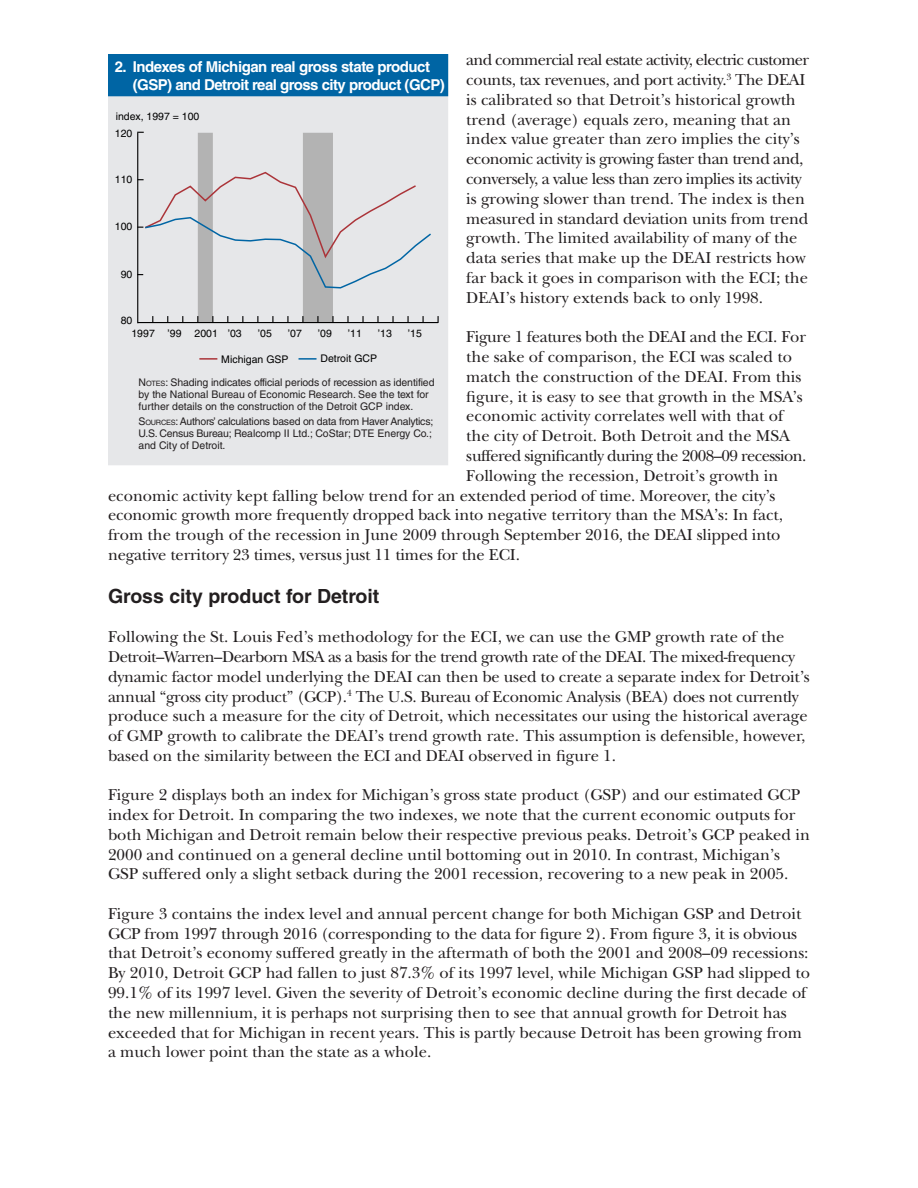
<style>
.page{position:relative;width:918px;height:1188px;background:#fff}
.page>*{position:absolute;margin:0;border:0;box-sizing:border-box;transform-origin:0 0}
.Subhead{font:700 19.5px "Helvetica LT Std";color:#231f20}
.CFL_body_text{font:16.5px/19.8px "New Baskerville Std";color:#231f20}
.CFL_body_text-2{font:16.5px "New Baskerville Std";letter-spacing:-.035em;color:#231f20}
.CFL_body_text-3{font:16.5px "New Baskerville Std";letter-spacing:-.02em;color:#231f20}
.figure_title{font:700 15px/18px "Helvetica LT Std";letter-spacing:-.035em;color:#fff}
.notes_and_sources{font:10.5px/12px "Helvetica LT Std";color:#231f20}
.t1{font:10.5px "Helvetica LT Std";color:#000}
.s1{font-style:inherit}
.s2{font-size:7.35px}
</style>
<div class="page">
<div style="left:108px;top:55px;width:340px;height:410px;background:#e6e7e9"></div>
<div style="left:109px;top:55px;width:338px;height:41px;background:#0065a4"></div>
<div style="left:108px;top:54px;width:340px;height:42px;border:2px solid #0065a4"></div>
<svg style="left:137px;top:132px;width:302px;height:191px"></svg>
<svg style="left:199px;top:358px;width:18px;height:2px"></svg>
<svg style="left:299px;top:358px;width:18px;height:2px"></svg>
<p class="CFL_body_text" style="left:466px;top:50px;width:344px">and commercial real estate activity, electric customer counts, tax revenues, and port activity.<sup>3</sup> The DEAI is calibrated so that Detroit’s historical growth trend (average) equals zero, meaning that an index value greater than zero implies the city’s economic activity is growing faster than trend and, conversely, a value less than zero implies its activity is growing slower than trend. The index is then measured in standard deviation units from trend growth. The limited availability of many of the data series that make up the DEAI restricts how far back it goes in comparison with the ECI; the DEAI’s history extends back to only 1998.</p>
<p class="CFL_body_text-3" style="left:466px;top:327px;width:341px">Figure 1 features both the DEAI and the ECI. For</p>
<p class="CFL_body_text" style="left:466px;top:347px;width:327px">the sake of comparison, the ECI was scaled to</p>
<p class="CFL_body_text" style="left:466px;top:367px;width:337px">match the construction of the DEAI. From this</p>
<p class="CFL_body_text" style="left:466px;top:386px;width:338px">figure, it is easy to see that growth in the MSA’s</p>
<p class="CFL_body_text" style="left:466px;top:406px;width:319px">economic activity correlates well with that of</p>
<p class="CFL_body_text" style="left:466px;top:426px;width:325px">the city of Detroit. Both Detroit and the MSA</p>
<p class="CFL_body_text-2" style="left:466px;top:446px;width:342px">suffered significantly during the 2008–09 recession.</p>
<p class="CFL_body_text" style="left:466px;top:466px;width:314px">Following the recession, Detroit’s growth in</p>
<p class="CFL_body_text" style="left:108px;top:485px;width:669px">economic activity kept falling below trend for an extended period of time. Moreover, the city’s</p>
<p class="CFL_body_text" style="left:108px;top:505px;width:677px">economic growth more frequently dropped back into negative territory than the MSA’s: In fact,</p>
<p class="CFL_body_text" style="left:108px;top:525px;width:674px">from the trough of the recession in June 2009 through September 2016, the DEAI slipped into</p>
<p class="CFL_body_text" style="left:108px;top:545px;width:414px">negative territory 23 times, versus just 11 times for the ECI.</p>
<p class="Subhead" style="left:108px;top:584px;width:273px">Gross city product for Detroit</p>
<p class="CFL_body_text" style="left:108px;top:627px;width:703px">Following the St. Louis Fed’s methodology for the ECI, we can use the GMP growth rate of the Detroit–Warren–Dearborn MSA as a basis for the trend growth rate of the DEAI. The mixed-frequency dynamic factor model underlying the DEAI can then be used to create a separate index for Detroit’s annual “gross city product” (GCP).<sup>4</sup> The U.S. Bureau of Economic Analysis (BEA) does not currently produce such a measure for the city of Detroit, which necessitates our using the historical average of GMP growth to calibrate the DEAI’s trend growth rate. This assumption is defensible, however, based on the similarity between the ECI and DEAI observed in figure 1.</p>
<p class="CFL_body_text" style="left:108px;top:785px;width:703px">Figure 2 displays both an index for Michigan’s gross state product (GSP) and our estimated GCP index for Detroit. In comparing the two indexes, we note that the current economic outputs for both Michigan and Detroit remain below their respective previous peaks. Detroit’s GCP peaked in 2000 and continued on a general decline until bottoming out in 2010. In contrast, Michigan’s GSP suffered only a slight setback during the 2001 recession, recovering to a new peak in 2005.</p>
<p class="CFL_body_text" style="left:108px;top:904px;width:703px">Figure 3 contains the index level and annual percent change for both Michigan GSP and Detroit GCP from 1997 through 2016 (corresponding to the data for figure 2). From figure 3, it is obvious that Detroit’s economy suffered greatly in the aftermath of both the 2001 and 2008–09 recessions:<br>By 2010, Detroit GCP had fallen to just 87.3% of its 1997 level, while Michigan GSP had slipped to 99.1% of its 1997 level. Given the severity of Detroit’s economic decline during the first decade of the new millennium, it is perhaps not surprising then to see that annual growth for Detroit has exceeded that for Michigan in recent years. This is partly because Detroit has been growing from a much lower point than the state as a whole.</p>
<p class="figure_title" style="left:133px;top:58px;width:314px;text-indent:-18px">2. Indexes of Michigan real gross state product (GSP) and Detroit real gross city product (GCP)</p>
<p class="t1" style="left:116px;top:111px;width:85px">index, 1997 = 100</p>
<p class="t1" style="left:115px;top:127px;width:19px">120</p>
<p class="t1" style="left:115px;top:173px;width:19px">110</p>
<p class="t1" style="left:115px;top:220px;width:19px">100</p>
<p class="t1" style="left:121px;top:268px;width:13px">90</p>
<p class="t1" style="left:121px;top:314px;width:13px">80</p>
<p class="t1" style="left:131px;top:327px;width:112px">1997 ’99 2001 ’03</p>
<p class="t1" style="left:258px;top:327px;width:16px">’05</p>
<p class="t1" style="left:288px;top:327px;width:16px">’07</p>
<p class="t1" style="left:318px;top:327px;width:16px">’09</p>
<p class="t1" style="left:348px;top:327px;width:16px">’11</p>
<p class="t1" style="left:378px;top:327px;width:16px">’13</p>
<p class="t1" style="left:408px;top:327px;width:16px">’15</p>
<p class="t1" style="left:221px;top:353px;width:69px">Michigan GSP</p>
<p class="t1" style="left:320px;top:353px;width:58px">Detroit GCP</p>
<p class="notes_and_sources" style="left:139px;top:377px;width:297px"><span class="s1">N</span><span class="s2">OTES</span><span class="s1">:</span> Shading indicates official periods of recession as identified by the National Bureau of Economic Research. See the text for further details on the construction of the Detroit GCP index.</p>
<p class="notes_and_sources" style="left:139px;top:416px;width:296px;text-align:justify"><span class="s1">S</span><span class="s2">OURCES</span><span class="s1">:</span> Authors’ calculations based on data from Haver Analytics; U.S. Census Bureau; Realcomp II Ltd.; CoStar; DTE Energy Co.; and City of Detroit.</p>
</div>
